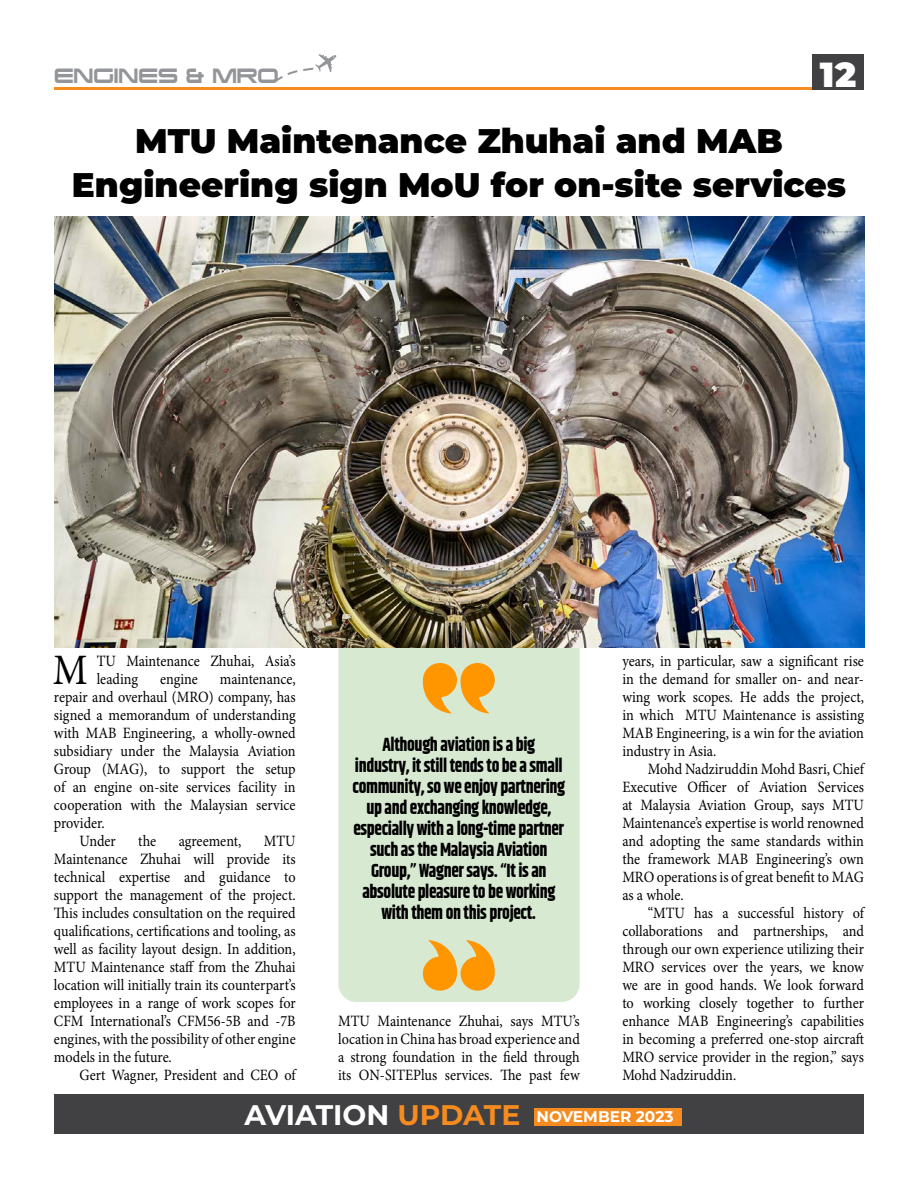
<style>
.page{position:relative;width:918px;height:1188px;background:#fff}
.page>*{position:absolute;margin:0;border:0;box-sizing:border-box;transform-origin:0 0}
.t1{font:43.5px "Minion Pro";color:#000;scale:.9 1}
.t2{font:900 34.8px "Montserrat";color:#fff}
.t3{font:900 34.2px/44.7px "Montserrat";color:#000;text-align:center}
.t4{font:700 18.75px/21px "Khand";letter-spacing:-.02em;color:#000;text-align:center;scale:.92 1}
.t5{font:18.15px "Korataki";color:#939598;scale:.88 1}
.t6{font:15.75px/18px "Minion Pro";color:#000;text-align:justify;scale:.9 1}
.t7{font:700 15.45px "Montserrat";color:#fff}
.s1{font-size:28.35px}
.s2{font-size:28.35px;color:#f68b1f}
</style>
<div class="page">
<hr style="left:54px;top:87px;width:760px;height:3px;background:#f68b1f">
<div style="left:813px;top:54px;width:51px;height:36px;background:#414042"></div>
<svg style="left:273px;top:54px;width:64px;height:29px"></svg>
<div style="left:54px;top:1095px;width:810px;height:39px;background:#414042"></div>
<div style="left:534px;top:1108px;width:148px;height:17px;background:#f68b1f"></div>
<div style="left:338px;top:526px;width:242px;height:476px;background:#d8e9d2;border-radius:18px"></div>
<img style="left:54px;top:216px;width:810px;height:432px">
<svg style="left:423px;top:663px;width:72px;height:50px"></svg>
<svg style="left:422px;top:940px;width:73px;height:51px"></svg>
<p class="t5" style="left:54px;top:65px;width:257px">ENGINES &amp; MRO</p>
<h2 class="t2" style="left:820px;top:48px;width:38px">12</h2>
<h3 class="t3" style="left:72px;top:116px;width:776px">MTU Maintenance Zhuhai and MAB<br>Engineering sign MoU for on-site services</h3>
<h1 class="t1" style="left:53px;top:641px;width:40px">M</h1>
<p class="t6" style="left:97px;top:652px;width:223px">TU Maintenance Zhuhai, Asia’s leading</p>
<p class="t6" style="left:160px;top:670px;width:44px">engine</p>
<p class="t6" style="left:220px;top:670px;width:86px">maintenance,</p>
<p class="t6" style="left:54px;top:688px;width:270px">repair and overhaul (MRO) company, has</p>
<p class="t6" style="left:54px;top:706px;width:270px">signed a memorandum of understanding</p>
<p class="t6" style="left:54px;top:724px;width:270px">with MAB Engineering, a wholly-owned</p>
<p class="t6" style="left:54px;top:742px;width:270px">subsidiary under the Malaysia Aviation</p>
<p class="t6" style="left:54px;top:760px;width:270px">Group (MAG), to support the setup</p>
<p class="t6" style="left:54px;top:778px;width:270px">of an engine on-site services facility in</p>
<p class="t6" style="left:54px;top:796px;width:270px">cooperation with the Malaysian service</p>
<p class="t6" style="left:54px;top:814px;width:58px">provider.</p>
<p class="t6" style="left:80px;top:832px;width:42px">Under</p>
<p class="t6" style="left:138px;top:832px;width:21px">the</p>
<p class="t6" style="left:179px;top:832px;width:71px">agreement,</p>
<p class="t6" style="left:54px;top:832px;width:270px;text-indent:210px">MTU Maintenance Zhuhai will provide its technical expertise and guidance to support the management of the project.<br>This includes consultation on the required qualifications, certifications and tooling, as well as facility layout design. In addition, MTU Maintenance staff from the Zhuhai location will initially train its counterpart’s employees in a range of work scopes for CFM International’s CFM56-5B and -7B engines, with the possibility of other engine models in the future.</p>
<p class="t6" style="left:80px;top:1066px;width:242px">Gert Wagner, President and CEO of</p>
<p class="t4" style="left:353px;top:735px;width:232px">Although aviation is a big<br>industry, it still tends to be a small community, so we enjoy partnering up and exchanging knowledge, especially with a long-time partner such as the Malaysia Aviation<br>Group,” Wagner says. “It is an absolute pleasure to be working with them on this project.</p>
<p class="t6" style="left:338px;top:1012px;width:270px">MTU Maintenance Zhuhai, says MTU’s location in China has broad experience and a strong foundation in the field through its ON-SITEPlus services. The past few</p>
<p class="t6" style="left:622px;top:652px;width:270px">years, in particular, saw a significant rise in the demand for smaller on- and near&shy;wing work scopes. He adds the project, in which MTU Maintenance is assisting MAB Engineering, is a win for the aviation industry in Asia.</p>
<p class="t6" style="left:622px;top:760px;width:270px;text-indent:26px">Mohd Nadziruddin Mohd Basri, Chief Executive Officer of Aviation Services at Malaysia Aviation Group, says MTU Maintenance’s expertise is world renowned and adopting the same standards within the framework MAB Engineering’s own MRO operations is of great benefit to MAG as a whole.</p>
<p class="t6" style="left:622px;top:904px;width:270px;text-indent:26px">“MTU has a successful history of collaborations and partnerships, and through our own experience utilizing their MRO services over the years, we know we are in good hands. We look forward to working closely together to further enhance MAB Engineering’s capabilities in becoming a preferred one-stop aircraft MRO service provider in the region,” says Mohd Nadziruddin.</p>
<p class="t7" style="left:244px;top:1105px;width:431px"><span class="s1">AVIATION</span> <span class="s2">UPDATE</span> NOVEMBER 2023</p>
</div>
